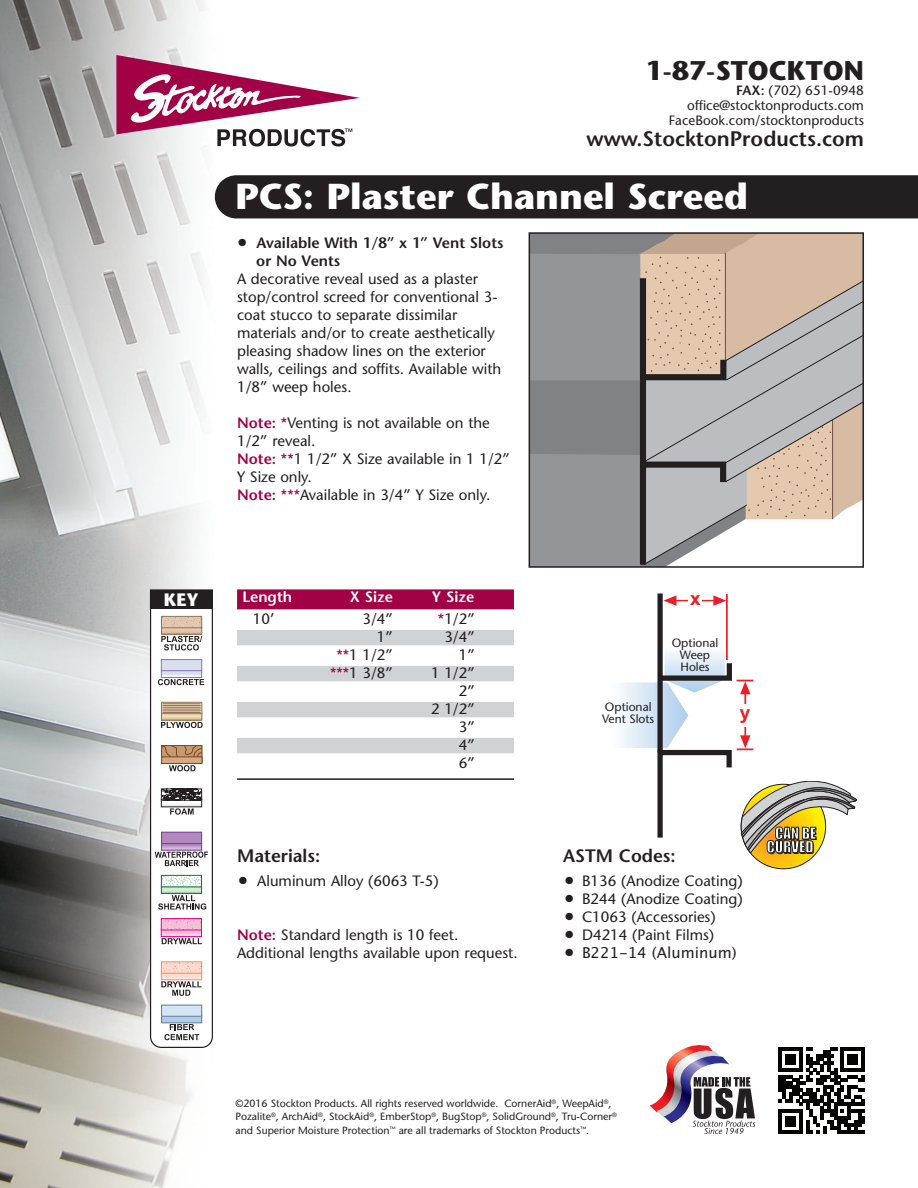
<style>
.page{position:relative;width:918px;height:1188px;background:#fff}
.page>*{position:absolute;margin:0;border:0;box-sizing:border-box;transform-origin:0 0}
.t1{font:700 36px "Stone Sans";color:#fff}
.t2{font:700 27px "Stone Sans";color:#231f20}
.t3{font:600 21px "Stone Sans";color:#231f20}
.t4{font:700 18.9px "Arial";color:#ee1d23}
.t5{font:600 18px "Stone Sans";color:#231f20}
.t6{font:700 18px "Stone Sans";color:#fff}
.t7{font:15px/18px "Stone Sans";color:#231f20}
.t8{font:600 15px/18px "Stone Sans";color:#231f20}
.t9{font:15px "Lucida Grande";color:#231f20}
.t10{font:600 15px "Stone Sans";color:#fff}
.t11{font:15px/13.5px "Impact";color:#fff;text-align:center}
.t12{font:13.5px/15px "Stone Sans";color:#231f20;text-align:right}
.t13{font:12.15px/12.1px "Stone Sans";color:#231f20}
.t14{font:10.5px/13.5px "Stone Sans";color:#231f20}
.s1{font-weight:600}
.s2{font-family:"Lucida Grande";font-weight:400;font-size:18px}
.s3{font-weight:600;color:#a30146}
.s4{color:#a30146}
.s5{font-family:"Lucida Grande";font-size:18px}
.s6{font-size:18px}
</style>
<div class="page">
<hr style="left:726px;top:594px;width:2px;height:66px;background:#ee1d23">
<div style="left:657px;top:593px;width:6px;height:160px;background:#231f20"></div>
<hr style="left:669px;top:600px;width:53px;height:1px;background:#ee1d23">
<svg style="left:664px;top:595px;width:12px;height:11px"></svg>
<svg style="left:713px;top:595px;width:13px;height:11px"></svg>
<div style="left:689px;top:595px;width:13px;height:13px;background:#fff"></div>
<img style="left:0;top:0;width:215px;height:1188px">
<svg style="left:116px;top:55px;width:244px;height:92px"></svg>
<svg style="left:650px;top:1045px;width:105px;height:89px"></svg>
<svg style="left:778px;top:1047px;width:87px;height:87px"></svg>
<div style="left:215px;top:175px;width:703px;height:43px;background:#231f20"></div>
<svg style="left:532px;top:235px;width:329px;height:330px"></svg>
<div style="left:640px;top:278px;width:6px;height:287px;background:#231f20"></div>
<div style="left:529px;top:232px;width:335px;height:336px;border:2px solid #231f20"></div>
<div style="left:237px;top:589px;width:277px;height:14px;background:#a30146"></div>
<div style="left:237px;top:602px;width:277px;height:7px;background:#a30146"></div>
<div style="left:237px;top:630px;width:277px;height:13px;background:#d1d2d4"></div>
<hr style="left:237px;top:642px;width:277px;height:3px;background:#d1d2d4">
<div style="left:237px;top:666px;width:277px;height:13px;background:#d1d2d4"></div>
<hr style="left:237px;top:678px;width:277px;height:3px;background:#d1d2d4">
<div style="left:237px;top:702px;width:277px;height:13px;background:#d1d2d4"></div>
<hr style="left:237px;top:714px;width:277px;height:3px;background:#d1d2d4">
<div style="left:237px;top:738px;width:277px;height:13px;background:#d1d2d4"></div>
<hr style="left:237px;top:750px;width:277px;height:3px;background:#d1d2d4">
<hr style="left:237px;top:778px;width:277px;height:2px;background:#231f20">
<svg style="left:150px;top:609px;width:63px;height:439px"></svg>
<div style="left:162px;top:832px;width:40px;height:12px;background:#b289be"></div>
<div style="left:161px;top:832px;width:41px;height:12px;border:1px solid #753e98"></div>
<div style="left:151px;top:590px;width:61px;height:18px;background:#231f20"></div>
<div style="left:150px;top:589px;width:63px;height:20px;border:1px solid #231f20"></div>
<svg style="left:741px;top:784px;width:85px;height:85px"></svg>
<svg style="left:621px;top:646px;width:236px;height:208px"></svg>
<p class="t6" style="left:164px;top:592px;width:37px">KEY</p>
<h2 class="t2" style="left:646px;top:60px;width:220px">1-87-STOCKTON</h2>
<p class="t12" style="left:669px;top:84px;width:197px"><span class="s1">FAX:</span> (702) 651-0948 office@stocktonproducts.com<br>FaceBook.com/stocktonproducts</p>
<h3 class="t3" style="left:587px;top:130px;width:279px">www.StocktonProducts.com</h3>
<h1 class="t1" style="left:236px;top:183px;width:514px">PCS: Plaster Channel Screed</h1>
<p class="t8" style="left:256px;top:235px;width:249px;text-indent:-19px"><span class="s2">●</span> Available With 1/8” x 1” Vent Slots or No Vents</p>
<p class="t7" style="left:237px;top:271px;width:266px">A decorative reveal used as a plaster stop/control screed for conventional 3- coat stucco to separate dissimilar materials and/or to create aesthetically pleasing shadow lines on the exterior walls, ceilings and soffits. Available with 1/8” weep holes.</p>
<p class="t7" style="left:237px;top:415px;width:274px"><span class="s3">Note:</span> <span class="s4">*</span>Venting is not available on the<br>1/2” reveal.<br><span class="s3">Note:</span> <span class="s4">**</span>1 1/2” X Size available in 1 1/2”<br>Y Size only.<br><span class="s3">Note:</span> <span class="s4">***</span>Available in 3/4” Y Size only.</p>
<p class="t10" style="left:242px;top:591px;width:51px">Length</p>
<p class="t10" style="left:350px;top:591px;width:45px">X Size</p>
<p class="t10" style="left:432px;top:591px;width:44px">Y Size</p>
<p class="t7" style="left:253px;top:612px;width:23px">10’</p>
<p class="t7" style="left:363px;top:612px;width:32px">3/4”</p>
<p class="t7" style="left:438px;top:612px;width:38px"><span class="s4">*</span>1/2”</p>
<p class="t7" style="left:377px;top:630px;width:18px">1”</p>
<p class="t7" style="left:444px;top:630px;width:32px">3/4”</p>
<p class="t7" style="left:336px;top:648px;width:58px"><span class="s4">**</span>1 1/2”</p>
<p class="t7" style="left:459px;top:648px;width:18px">1”</p>
<p class="t7" style="left:330px;top:666px;width:65px"><span class="s4">***</span>1 3/8”</p>
<p class="t7" style="left:431px;top:666px;width:45px;text-align:right">1 1/2”<br>2”<br>2 1/2”<br>3”<br>4”<br>6”</p>
<p class="t5" style="left:237px;top:849px;width:85px">Materials:</p>
<p class="t7" style="left:238px;top:873px;width:202px"><span class="s5">●</span> Aluminum Alloy (6063 T-5)</p>
<p class="t7" style="left:237px;top:927px;width:282px"><span class="s3">Note:</span> Standard length is 10 feet.<br>Additional lengths available upon request.</p>
<p class="t13" style="left:602px;top:702px;width:54px">Optional<br>Vent Slots</p>
<p class="t4" style="left:690px;top:586px;width:12px">x</p>
<p class="t13" style="left:672px;top:638px;width:48px;text-align:center">Optional<br>Weep<br>Holes</p>
<p class="t4" style="left:740px;top:700px;width:12px">y</p>
<p class="t5" style="left:563px;top:849px;width:114px">ASTM Codes:</p>
<p class="t7" style="left:564px;top:873px;width:180px"><span class="s5">●</span> B136 (Anodize Coating)</p>
<p class="t7" style="left:564px;top:891px;width:180px"><span class="s5">●</span> B244 (Anodize Coating)</p>
<p class="t7" style="left:564px;top:909px;width:153px"><span class="s5">●</span> C1063 (Accessories)</p>
<p class="t7" style="left:564px;top:927px;width:152px"><span class="s5">●</span> D4214 (Paint Films)</p>
<p class="t9" style="left:564px;top:944px;width:174px"><span class="s6">●</span> B221-14 (Aluminum)</p>
<p class="t11" style="left:767px;top:826px;width:51px">CAN BE<br>CURVED</p>
<p class="t14" style="left:236px;top:1098px;width:383px">©2016 Stockton Products. All rights reserved worldwide. CornerAid<sup>®</sup>, WeepAid<sup>®</sup>,<br>Pozalite<sup>®</sup>, ArchAid<sup>®</sup>, StockAid<sup>®</sup>, EmberStop<sup>®</sup>, BugStop<sup>®</sup>, SolidGround<sup>®</sup>, Tru-Corner<sup>® </sup>and Superior Moisture Protection<sup>™</sup> are all trademarks of Stockton Products<sup>™</sup>.</p>
</div>
